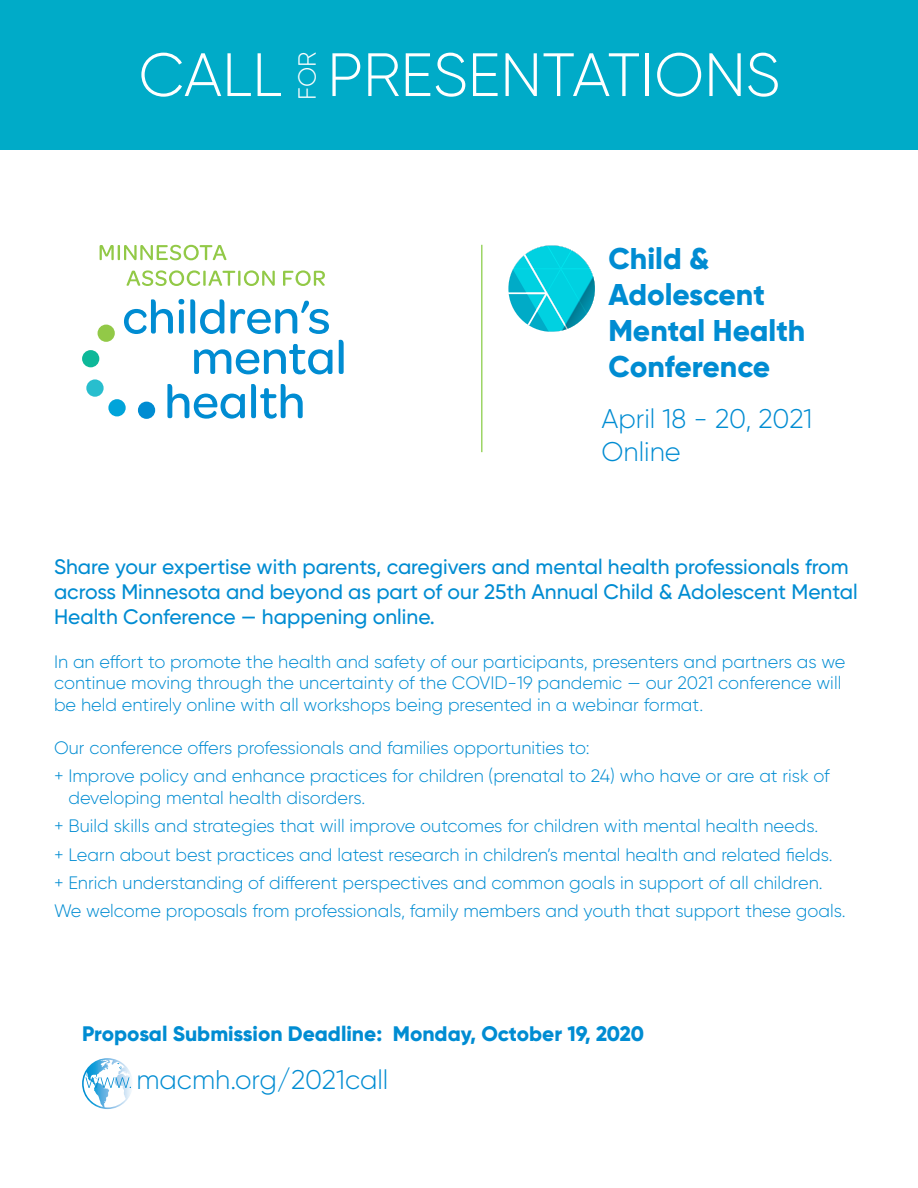
<style>
.page{position:relative;width:918px;height:1188px;background:#fff}
.page>*{position:absolute;margin:0;border:0;box-sizing:border-box;transform-origin:0 0}
.t1{font:300 61.05px "Gilroy";color:#fff}
.t2{font:800 30px/36px "Gilroy";color:#008cd2}
.t3{font:300 27px "Gilroy";color:#008cd2}
.t4{font:300 24.75px "Gilroy";color:#fff}
.t5{font:500 21px/25.2px "Gilroy";color:#008cd2}
.t6{font:800 21px "Gilroy";color:#008cd2}
.t7{font:300 18px/21.6px "Gilroy";color:#008cd2}
</style>
<div class="page">
<div style="left:0;top:0;width:918px;height:149px;background:#00abc8"></div>
<div style="left:82px;top:350px;width:17px;height:17px;background:#0db899;border-radius:50%"></div>
<div style="left:108px;top:399px;width:18px;height:17px;background:#00a4da;border-radius:50%"></div>
<div style="left:98px;top:325px;width:17px;height:17px;background:#92c947;border-radius:50%"></div>
<div style="left:86px;top:379px;width:18px;height:18px;background:#28bece;border-radius:50%"></div>
<div style="left:138px;top:402px;width:17px;height:17px;background:#008cd2;border-radius:50%"></div>
<svg style="left:124px;top:299px;width:60px;height:35px"></svg>
<svg style="left:190px;top:299px;width:34px;height:35px"></svg>
<svg style="left:230px;top:301px;width:99px;height:33px"></svg>
<svg style="left:194px;top:344px;width:138px;height:30px"></svg>
<svg style="left:339px;top:340px;width:5px;height:34px"></svg>
<svg style="left:167px;top:384px;width:78px;height:35px"></svg>
<svg style="left:251px;top:384px;width:52px;height:35px"></svg>
<svg style="left:100px;top:245px;width:127px;height:15px"></svg>
<svg style="left:126px;top:270px;width:74px;height:16px"></svg>
<hr style="left:203px;top:271px;width:3px;height:15px;background:#92c947">
<svg style="left:208px;top:271px;width:27px;height:15px"></svg>
<hr style="left:238px;top:271px;width:3px;height:15px;background:#92c947">
<svg style="left:244px;top:270px;width:31px;height:16px"></svg>
<svg style="left:283px;top:270px;width:42px;height:16px"></svg>
<hr style="left:481px;top:245px;width:1px;height:207px;background:#7cc731">
<svg style="left:508px;top:245px;width:87px;height:87px"></svg>
<svg style="left:82px;top:1058px;width:50px;height:51px"></svg>
<p class="t1" style="left:139px;top:37px;width:145px">CALL</p>
<p class="t4" style="left:292px;top:100px;width:50px;rotate:-90deg">FOR</p>
<p class="t1" style="left:327px;top:37px;width:455px">PRESENTATIONS</p>
<p class="t2" style="left:608px;top:240px;width:198px">Child &amp;<br>Adolescent<br>Mental Health<br>Conference</p>
<p class="t3" style="left:601px;top:402px;width:213px">April 18 - 20, 2021</p>
<p class="t3" style="left:601px;top:435px;width:81px">Online</p>
<p class="t5" style="left:54px;top:554px;width:805px">Share your expertise with parents, caregivers and mental health professionals from across Minnesota and beyond as part of our 25th Annual Child &amp; Adolescent Mental<br>Health Conference — happening online.</p>
<p class="t7" style="left:54px;top:650px;width:793px">In an effort to promote the health and safety of our participants, presenters and partners as we continue moving through the uncertainty of the COVID-19 pandemic — our 2021 conference will be held entirely online with all workshops being presented in a webinar format.</p>
<p class="t7" style="left:54px;top:737px;width:537px">Our conference offers professionals and families opportunities to:</p>
<p class="t7" style="left:68px;top:765px;width:763px;text-indent:-14px">+ Improve policy and enhance practices for children (prenatal to 24) who have or are at risk of developing mental health disorders.</p>
<p class="t7" style="left:54px;top:815px;width:766px">+ Build skills and strategies that will improve outcomes for children with mental health needs.</p>
<p class="t7" style="left:54px;top:843px;width:780px">+ Learn about best practices and latest research in children’s mental health and related fields.</p>
<p class="t7" style="left:54px;top:872px;width:770px">+ Enrich understanding of different perspectives and common goals in support of all children.</p>
<p class="t7" style="left:54px;top:900px;width:793px">We welcome proposals from professionals, family members and youth that support these goals.</p>
<p class="t6" style="left:82px;top:1020px;width:563px">Proposal Submission Deadline: Monday, October 19, 2020</p>
<p class="t3" style="left:136px;top:1063px;width:254px">macmh.org/2021call</p>
</div>
